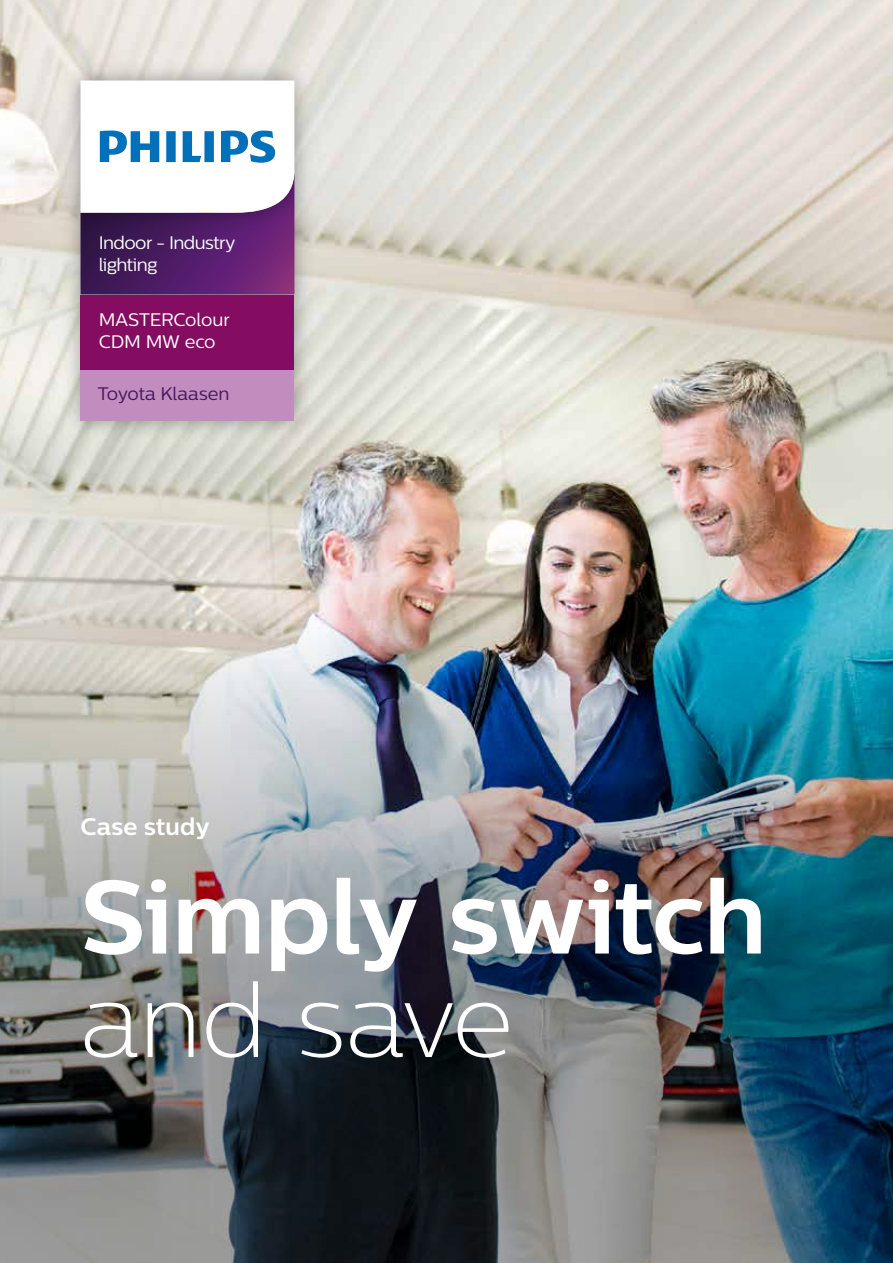
<style>
.page{position:relative;width:893px;height:1263px;background:#fff}
.page>*{position:absolute;margin:0;border:0;box-sizing:border-box;transform-origin:0 0}
.t1{font:700 103.5px "Centrale Sans";letter-spacing:-.015em;color:#fff}
.t2{font:103.5px "Centrale Sans X Light";letter-spacing:-.01em;color:#fff}
.t3{font:700 24px "Centrale Sans";letter-spacing:.005em;color:#fff}
.t4{font:18.15px/21.8px "Centrale Sans";letter-spacing:-.03em;color:#fff}
.t5{font:18.15px/21.8px "Centrale Sans";letter-spacing:-.01em;color:#fff}
.t6{font:18.15px "Centrale Sans";color:#44165d}
</style>
<div class="page">
<img style="left:0;top:0;width:893px;height:600px">
<img style="left:0;top:600px;width:893px;height:663px">
<img style="left:55px;top:239px;width:265px;height:30px">
<img style="left:55px;top:269px;width:265px;height:75px">
<div style="left:81px;top:294px;width:213px;height:76px;background:#840d62"></div>
<img style="left:55px;top:344px;width:265px;height:102px">
<div style="left:81px;top:370px;width:213px;height:51px;background:#c18dbe"></div>
<img style="left:55px;top:55px;width:265px;height:184px">
<svg style="left:81px;top:81px;width:213px;height:213px"></svg>
<p class="t4" style="left:99px;top:231px;width:138px">Indoor - Industry lighting</p>
<p class="t5" style="left:99px;top:309px;width:132px">MASTERColour<br>CDM MW eco</p>
<p class="t6" style="left:98px;top:383px;width:133px">Toyota Klaasen</p>
<h2 class="t3" style="left:80px;top:812px;width:131px">Case study</h2>
<h1 class="t1" style="left:80px;top:854px;width:688px">Simply switch</h1>
<h1 class="t2" style="left:80px;top:963px;width:434px">and save</h1>
</div>
